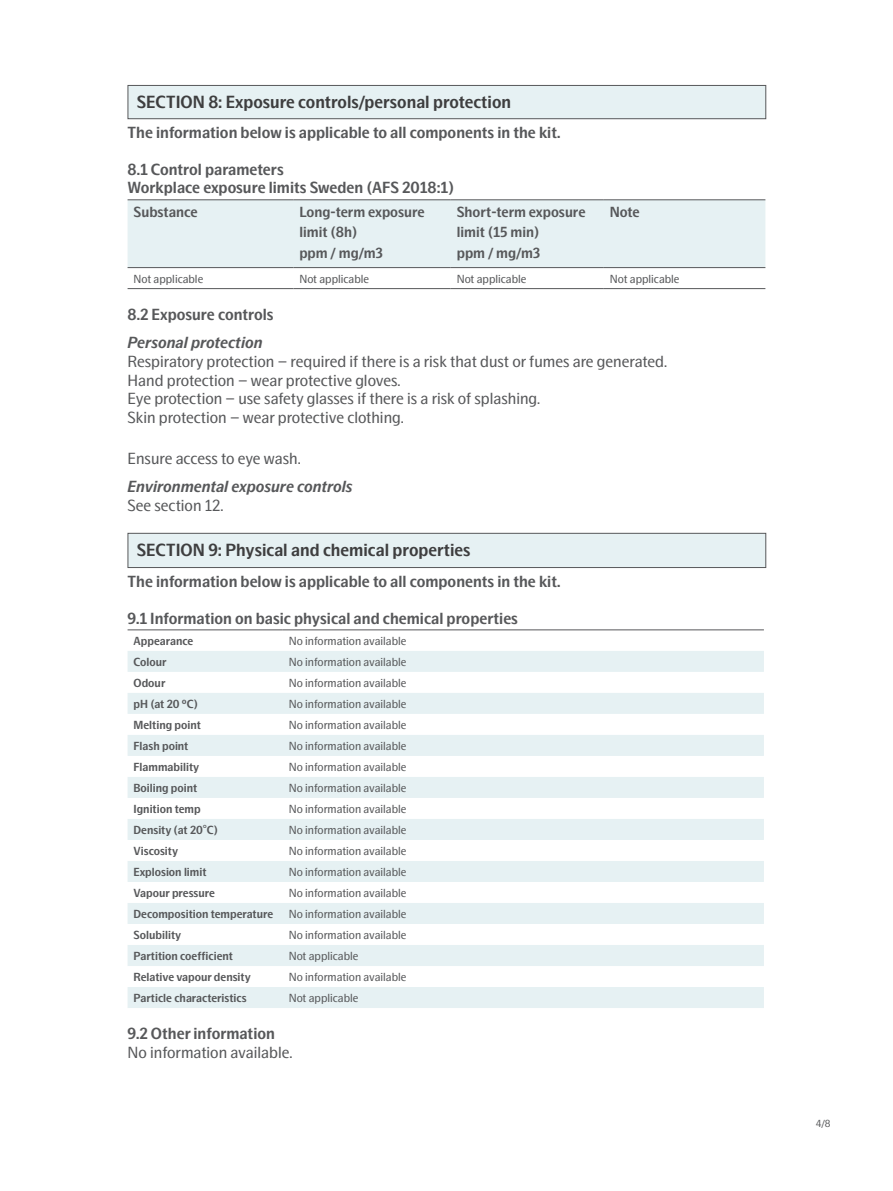
<style>
.page{position:relative;width:893px;height:1191px;background:#fff}
.page>*{position:absolute;margin:0;border:0;box-sizing:border-box;transform-origin:0 0}
.t1{font:600 18px "Swedish Gothic";color:#3e3e3f}
.Body{font:16.5px "Swedish Gothic";color:#57585a}
.Body_bold{font:600 16.5px "Swedish Gothic";color:#57585a}
.subhead_2{font:italic 600 16.5px "Swedish Gothic";color:#57585a}
.Table_head{font:600 15px/20.2px "Swedish Gothic";color:#57585a}
.Table{font:12px "Swedish Gothic";color:#57585a}
.Table-2{font:600 12px "Swedish Gothic";color:#57585a}
.t2{font:10.5px "Swedish Gothic";color:#57585a}
</style>
<div class="page">
<div style="left:128px;top:85px;width:638px;height:34px;background:#e6f1f3"></div>
<div style="left:128px;top:85px;width:638px;height:34px;border:1px solid #57585a"></div>
<div style="left:128px;top:200px;width:637px;height:67px;background:#e6f1f3"></div>
<hr style="left:128px;top:199px;width:165px;height:1px;background:#57585a">
<hr style="left:293px;top:199px;width:158px;height:1px;background:#57585a">
<hr style="left:451px;top:199px;width:153px;height:1px;background:#57585a">
<hr style="left:604px;top:199px;width:161px;height:1px;background:#57585a">
<hr style="left:128px;top:267px;width:165px;height:1px;background:#57585a">
<hr style="left:293px;top:267px;width:158px;height:1px;background:#57585a">
<hr style="left:451px;top:267px;width:153px;height:1px;background:#57585a">
<hr style="left:604px;top:267px;width:161px;height:1px;background:#57585a">
<hr style="left:128px;top:288px;width:165px;height:1px;background:#57585a">
<hr style="left:293px;top:288px;width:158px;height:1px;background:#57585a">
<hr style="left:451px;top:288px;width:153px;height:1px;background:#57585a">
<hr style="left:604px;top:288px;width:161px;height:1px;background:#57585a">
<div style="left:128px;top:533px;width:638px;height:34px;background:#e6f1f3"></div>
<div style="left:128px;top:533px;width:638px;height:35px;border:1px solid #57585a"></div>
<svg style="left:128px;top:651px;width:636px;height:357px;fill:#e6f1f3"></svg>
<hr style="left:128px;top:629px;width:155px;height:1px;background:#57585a">
<hr style="left:283px;top:629px;width:481px;height:1px;background:#57585a">
<p class="t1" style="left:137px;top:92px;width:376px">SECTION 8: Exposure controls/personal protection</p>
<p class="Body_bold" style="left:128px;top:122px;width:434px">The information below is applicable to all components in the kit.</p>
<p class="Body_bold" style="left:128px;top:159px;width:158px">8.1 Control parameters</p>
<p class="Body_bold" style="left:128px;top:178px;width:328px">Workplace exposure limits Sweden (AFS 2018:1)</p>
<p class="Table_head" style="left:134px;top:201px;width:66px">Substance</p>
<p class="Table_head" style="left:299px;top:201px;width:127px">Long-term exposure limit (8h)</p>
<p class="Table_head" style="left:299px;top:242px;width:85px">ppm / mg/m3</p>
<p class="Table_head" style="left:457px;top:201px;width:130px">Short-term exposure limit (15 min)</p>
<p class="Table_head" style="left:457px;top:242px;width:85px">ppm / mg/m3</p>
<p class="Table_head" style="left:610px;top:201px;width:31px">Note</p>
<p class="Table" style="left:134px;top:271px;width:71px">Not applicable</p>
<p class="Table" style="left:299px;top:271px;width:71px">Not applicable</p>
<p class="Table" style="left:457px;top:271px;width:71px">Not applicable</p>
<p class="Table" style="left:610px;top:271px;width:71px">Not applicable</p>
<p class="Body_bold" style="left:128px;top:304px;width:147px">8.2 Exposure controls</p>
<p class="subhead_2" style="left:128px;top:333px;width:137px">Personal protection</p>
<p class="Body" style="left:128px;top:352px;width:541px">Respiratory protection – required if there is a risk that dust or fumes are generated.</p>
<p class="Body" style="left:128px;top:370px;width:274px">Hand protection – wear protective gloves.</p>
<p class="Body" style="left:128px;top:389px;width:414px">Eye protection – use safety glasses if there is a risk of splashing.</p>
<p class="Body" style="left:128px;top:408px;width:278px">Skin protection – wear protective clothing.</p>
<p class="Body" style="left:128px;top:448px;width:175px">Ensure access to eye wash.</p>
<p class="subhead_2" style="left:128px;top:476px;width:227px">Environmental exposure controls</p>
<p class="Body" style="left:128px;top:495px;width:97px">See section 12.</p>
<p class="t1" style="left:137px;top:539px;width:335px">SECTION 9: Physical and chemical properties</p>
<p class="Body_bold" style="left:128px;top:571px;width:434px">The information below is applicable to all components in the kit.</p>
<p class="Body_bold" style="left:128px;top:608px;width:392px">9.1 Information on basic physical and chemical properties</p>
<p class="Table-2" style="left:134px;top:634px;width:61px">Appearance</p>
<p class="Table" style="left:289px;top:634px;width:119px">No information available</p>
<p class="Table-2" style="left:134px;top:655px;width:35px">Colour</p>
<p class="Table" style="left:289px;top:655px;width:119px">No information available</p>
<p class="Table-2" style="left:134px;top:676px;width:33px">Odour</p>
<p class="Table" style="left:289px;top:676px;width:119px">No information available</p>
<p class="Table-2" style="left:134px;top:697px;width:66px">pH (at 20 ºC)</p>
<p class="Table" style="left:289px;top:697px;width:119px">No information available</p>
<p class="Table-2" style="left:134px;top:718px;width:69px">Melting point</p>
<p class="Table" style="left:289px;top:718px;width:119px">No information available</p>
<p class="Table-2" style="left:134px;top:739px;width:56px">Flash point</p>
<p class="Table" style="left:289px;top:739px;width:119px">No information available</p>
<p class="Table-2" style="left:134px;top:760px;width:67px">Flammability</p>
<p class="Table" style="left:289px;top:760px;width:119px">No information available</p>
<p class="Table-2" style="left:134px;top:781px;width:65px">Boiling point</p>
<p class="Table" style="left:289px;top:781px;width:119px">No information available</p>
<p class="Table-2" style="left:134px;top:802px;width:69px">Ignition temp</p>
<p class="Table" style="left:289px;top:802px;width:119px">No information available</p>
<p class="Table-2" style="left:134px;top:823px;width:86px">Density (at 20°C)</p>
<p class="Table" style="left:289px;top:823px;width:119px">No information available</p>
<p class="Table-2" style="left:134px;top:844px;width:46px">Viscosity</p>
<p class="Table" style="left:289px;top:844px;width:119px">No information available</p>
<p class="Table-2" style="left:134px;top:865px;width:75px">Explosion limit</p>
<p class="Table" style="left:289px;top:865px;width:119px">No information available</p>
<p class="Table-2" style="left:134px;top:886px;width:83px">Vapour pressure</p>
<p class="Table" style="left:289px;top:886px;width:119px">No information available</p>
<p class="Table-2" style="left:134px;top:907px;width:141px">Decomposition temperature</p>
<p class="Table" style="left:289px;top:907px;width:119px">No information available</p>
<p class="Table-2" style="left:134px;top:928px;width:49px">Solubility</p>
<p class="Table" style="left:289px;top:928px;width:119px">No information available</p>
<p class="Table-2" style="left:134px;top:949px;width:101px">Partition coefficient</p>
<p class="Table" style="left:289px;top:949px;width:71px">Not applicable</p>
<p class="Table-2" style="left:134px;top:970px;width:119px">Relative vapour density</p>
<p class="Table" style="left:289px;top:970px;width:119px">No information available</p>
<p class="Table-2" style="left:134px;top:991px;width:115px">Particle characteristics</p>
<p class="Table" style="left:289px;top:991px;width:71px">Not applicable</p>
<p class="Body_bold" style="left:128px;top:1023px;width:149px">9.2 Other information</p>
<p class="Body" style="left:128px;top:1042px;width:166px">No information available.</p>
<p class="t2" style="left:816px;top:1117px;width:16px">4/8</p>
</div>
